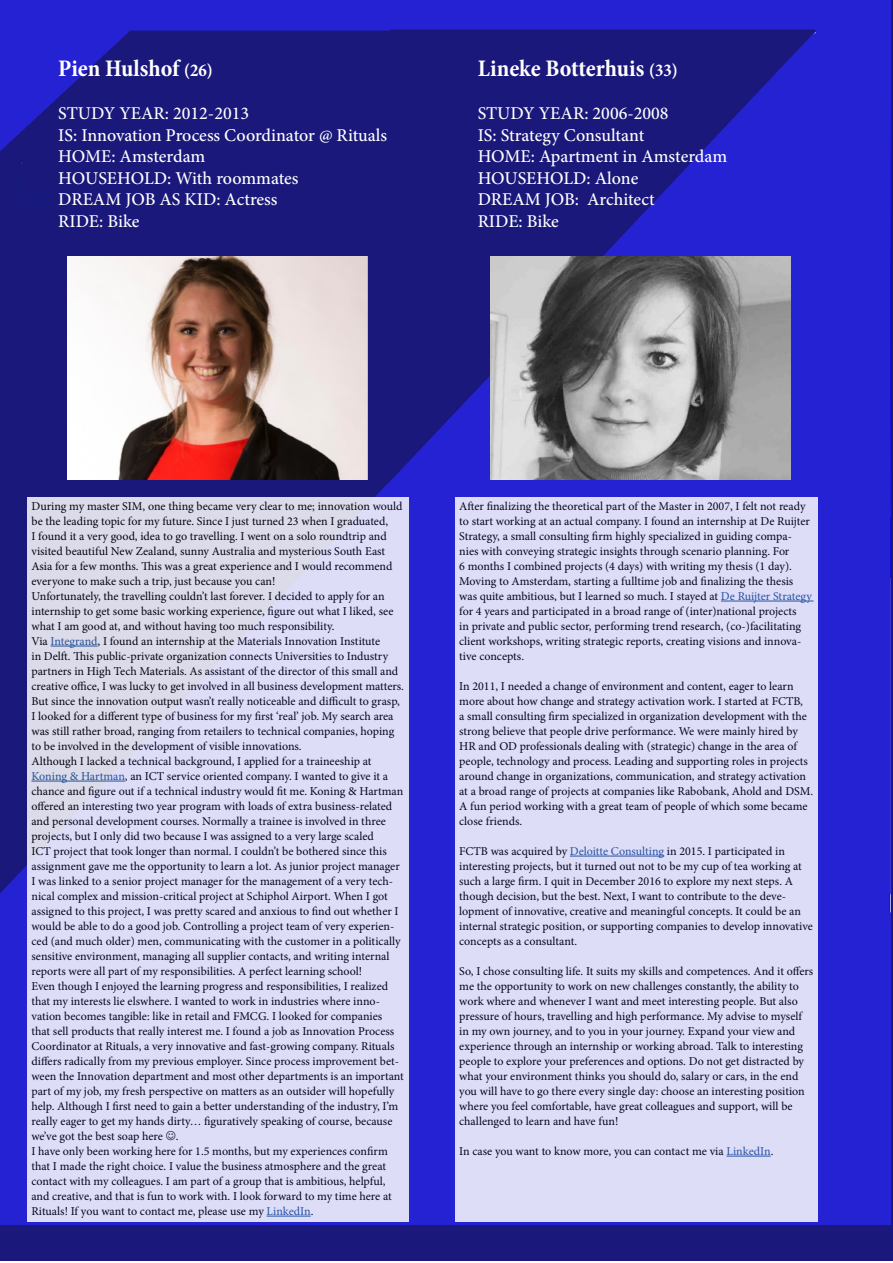
<style>
.page{position:relative;width:893px;height:1263px;background:#fff}
.page>*{position:absolute;margin:0;border:0;box-sizing:border-box;transform-origin:0 0}
.t1{font:700 condensed 24px "Minion Pro";color:#fff}
.t2{font:500 18px/21.6px "Minion Pro";color:#fff}
.t3{font:12px/15px "Minion Pro";letter-spacing:-.005em;color:#000}
.s1{font-size:18px}
.s2{color:#275b9b}
</style>
<div class="page">
<div style="left:0;top:0;width:893px;height:1261px;background:#1a187b"></div>
<img style="left:81px;top:0;width:810px;height:1225px">
<div style="left:68px;top:142px;width:177px;height:59px;background:#1a187b"></div>
<svg style="left:0;top:0;width:81px;height:1225px"></svg>
<svg style="left:21px;top:158px;width:24px;height:107px"></svg>
<div style="left:86px;top:94px;width:178px;height:59px;background:#1a187b"></div>
<div style="left:23px;top:135px;width:177px;height:59px;background:#1a187b"></div>
<img style="left:490px;top:257px;width:300px;height:222px">
<div style="left:14px;top:487px;width:411px;height:735px;background:#fff;opacity:.75"></div>
<hr style="left:51px;top:646px;width:47px;height:1px;background:#275b9b">
<hr style="left:31px;top:781px;width:94px;height:1px;background:#275b9b">
<hr style="left:267px;top:1216px;width:44px;height:1px;background:#275b9b">
<div style="left:455px;top:497px;width:363px;height:724px;background:#ddddf8"></div>
<hr style="left:721px;top:601px;width:93px;height:1px;background:#275b9b">
<hr style="left:570px;top:856px;width:94px;height:1px;background:#275b9b">
<hr style="left:726px;top:1156px;width:45px;height:1px;background:#275b9b">
<img style="left:68px;top:257px;width:300px;height:222px">
<svg style="left:166px;top:1131px;width:9px;height:9px"></svg>
<h1 class="t1" style="left:58px;top:52px;width:156px">Pien Hulshof <span class="s1">(26)</span></h1>
<h2 class="t2" style="left:58px;top:102px;width:330px">STUDY YEAR: 2012-2013<br>IS: Innovation Process Coordinator @ Rituals<br>HOME: Amsterdam<br>HOUSEHOLD: With roommates<br>DREAM JOB AS KID: Actress<br>RIDE: Bike</h2>
<h1 class="t1" style="left:478px;top:52px;width:202px">Lineke Botterhuis <span class="s1">(33)</span></h1>
<h2 class="t2" style="left:478px;top:102px;width:251px">STUDY YEAR: 2006-2008<br>IS: Strategy Consultant<br>HOME: Apartment in Amsterdam<br>HOUSEHOLD: Alone<br>DREAM JOB: Architect<br>RIDE: Bike</h2>
<p class="t3" style="left:31px;top:498px;width:374px">During my master SIM, one thing became very clear to me; innovation would be the leading topic for my future. Since I just turned 23 when I graduated,<br>I found it a very good, idea to go travelling. I went on a solo roundtrip and visited beautiful New Zealand, sunny Australia and mysterious South East Asia for a few months. This was a great experience and I would recommend everyone to make such a trip, just because you can!<br>Unfortunately, the travelling couldn’t last forever. I decided to apply for an internship to get some basic working experience, figure out what I liked, see what I am good at, and without having too much responsibility.<br>Via <span class="s2">Integrand</span>, I found an internship at the Materials Innovation Institute<br>in Delft. This public-private organization connects Universities to Industry partners in High Tech Materials. As assistant of the director of this small and creative office, I was lucky to get involved in all business development matters.<br>But since the innovation output wasn’t really noticeable and difficult to grasp, I looked for a different type of business for my first ‘real’ job. My search area was still rather broad, ranging from retailers to technical companies, hoping to be involved in the development of visible innovations.<br>Although I lacked a technical background, I applied for a traineeship at <span class="s2">Koning &amp; Hartman</span>, an ICT service oriented company. I wanted to give it a chance and figure out if a technical industry would fit me. Koning &amp; Hartman offered an interesting two year program with loads of extra business-related and personal development courses. Normally a trainee is involved in three projects, but I only did two because I was assigned to a very large scaled<br>ICT project that took longer than normal. I couldn’t be bothered since this assignment gave me the opportunity to learn a lot. As junior project manager I was linked to a senior project manager for the management of a very tech&shy;nical complex and mission-critical project at Schiphol Airport. When I got assigned to this project, I was pretty scared and anxious to find out whether I would be able to do a good job. Controlling a project team of very experien&shy;ced (and much older) men, communicating with the customer in a politically sensitive environment, managing all supplier contacts, and writing internal reports were all part of my responsibilities. A perfect learning school!<br>Even though I enjoyed the learning progress and responsibilities, I realized that my interests lie elswhere. I wanted to work in industries where inno&shy;vation becomes tangible: like in retail and FMCG. I looked for companies that sell products that really interest me. I found a job as Innovation Process Coordinator at Rituals, a very innovative and fast-growing company. Rituals differs radically from my previous employer. Since process improvement bet&shy;ween the Innovation department and most other departments is an important part of my job, my fresh perspective on matters as an outsider will hopefully help. Although I first need to gain a better understanding of the industry, I’m really eager to get my hands dirty… figuratively speaking of course, because we’ve got the best soap here .<br>I have only been working here for 1.5 months, but my experiences confirm that I made the right choice. I value the business atmosphere and the great contact with my colleagues. I am part of a group that is ambitious, helpful, and creative, and that is fun to work with. I look forward to my time here at Rituals! If you want to contact me, please use my <span class="s2">LinkedIn</span>.</p>
<p class="t3" style="left:459px;top:498px;width:354px">After finalizing the theoretical part of the Master in 2007, I felt not ready to start working at an actual company. I found an internship at De Ruijter Strategy, a small consulting firm highly specialized in guiding compa&shy;nies with conveying strategic insights through scenario planning. For<br>6 months I combined projects (4 days) with writing my thesis (1 day).<br>Moving to Amsterdam, starting a fulltime job and finalizing the thesis was quite ambitious, but I learned so much. I stayed at <span class="s2">De Ruijter Strategy </span>for 4 years and participated in a broad range of (inter)national projects<br>in private and public sector, performing trend research, (co-)facilitating client workshops, writing strategic reports, creating visions and innova&shy;tive concepts.</p>
<p class="t3" style="left:459px;top:678px;width:355px">In 2011, I needed a change of environment and content, eager to learn more about how change and strategy activation work. I started at FCTB,<br>a small consulting firm specialized in organization development with the strong believe that people drive performance. We were mainly hired by HR and OD professionals dealing with (strategic) change in the area of people, technology and process. Leading and supporting roles in projects around change in organizations, communication, and strategy activation at a broad range of projects at companies like Rabobank, Ahold and DSM.<br>A fun period working with a great team of people of which some became close friends.</p>
<p class="t3" style="left:459px;top:843px;width:355px">FCTB was acquired by <span class="s2">Deloitte Consulting</span> in 2015. I participated in interesting projects, but it turned out not to be my cup of tea working at such a large firm. I quit in December 2016 to explore my next steps. A though decision, but the best. Next, I want to contribute to the deve&shy;lopment of innovative, creative and meaningful concepts. It could be an internal strategic position, or supporting companies to develop innovative concepts as a consultant.</p>
<p class="t3" style="left:459px;top:963px;width:355px">So, I chose consulting life. It suits my skills and competences. And it offers me the opportunity to work on new challenges constantly, the ability to work where and whenever I want and meet interesting people. But also pressure of hours, travelling and high performance. My advise to myself in my own journey, and to you in your journey. Expand your view and experience through an internship or working abroad. Talk to interesting people to explore your preferences and options. Do not get distracted by what your environment thinks you should do, salary or cars, in the end you will have to go there every single day: choose an interesting position where you feel comfortable, have great colleagues and support, will be challenged to learn and have fun!</p>
<p class="t3" style="left:459px;top:1143px;width:316px">In case you want to know more, you can contact me via <span class="s2">LinkedIn</span>.</p>
</div>
